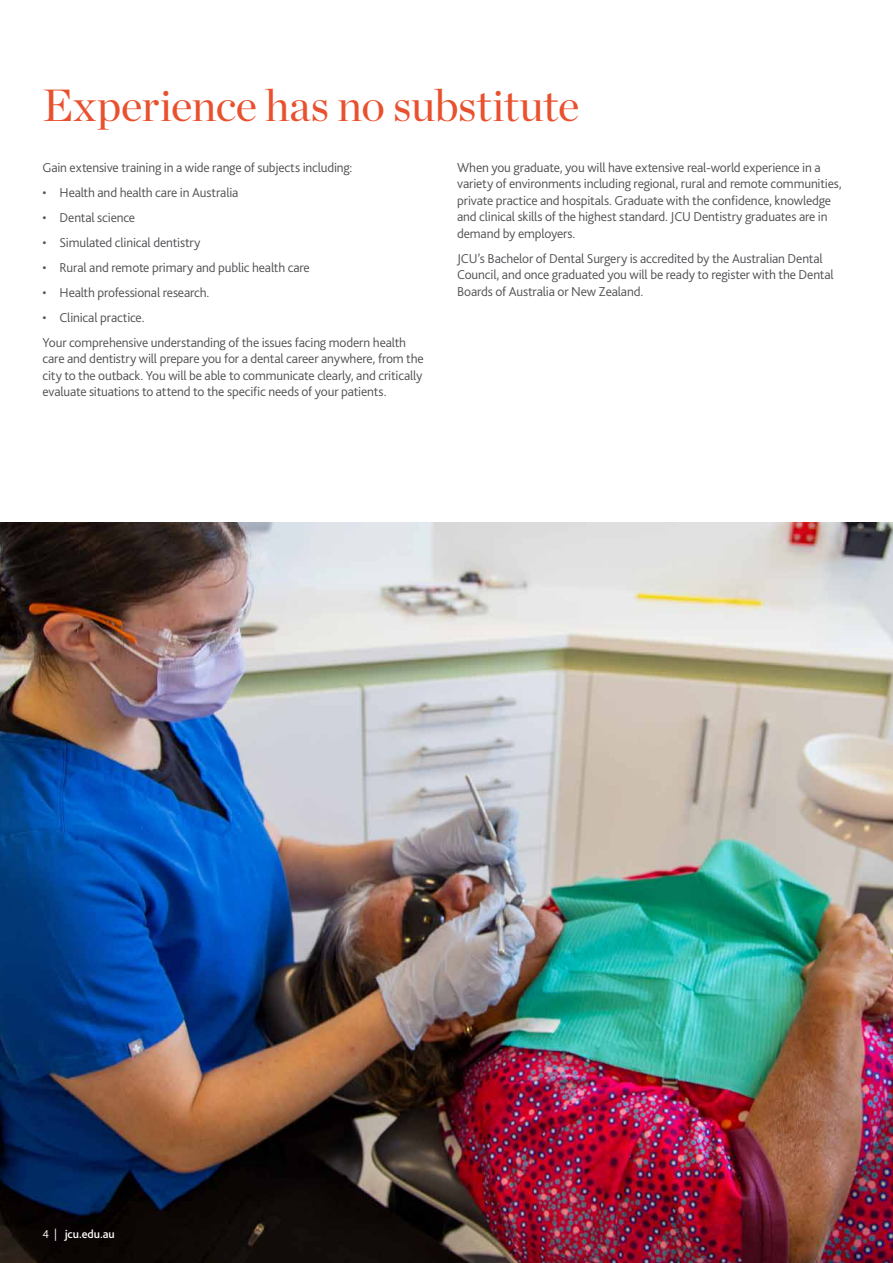
<style>
.page{position:relative;width:893px;height:1263px;background:#fff}
.page>*{position:absolute;margin:0;border:0;box-sizing:border-box;transform-origin:0 0}
.t1{font:45px "Chronicle Display";letter-spacing:-.005em;color:#e9502e}
.t2{font:300 13.5px/16.5px "Bliss 2";letter-spacing:-.01em;color:#504f53}
.t3{font:500 12px "Bliss 2";letter-spacing:-.005em;color:#fff}
.s1{font-weight:300}
</style>
<div class="page">
<img style="left:0;top:523px;width:893px;height:740px">
<h1 class="t1" style="left:43px;top:71px;width:538px">Experience has no substitute</h1>
<p class="t2" style="left:43px;top:159px;width:311px">Gain extensive training in a wide range of subjects including:</p>
<p class="t2" style="left:43px;top:184px;width:197px">• Health and health care in Australia</p>
<p class="t2" style="left:43px;top:209px;width:94px">• Dental science</p>
<p class="t2" style="left:43px;top:234px;width:160px">• Simulated clinical dentistry</p>
<p class="t2" style="left:43px;top:259px;width:269px">• Rural and remote primary and public health care</p>
<p class="t2" style="left:43px;top:284px;width:168px">• Health professional research.</p>
<p class="t2" style="left:43px;top:305px;width:365px;line-height:25px">• Clinical practice.<br>Your comprehensive understanding of the issues facing modern health</p>
<p class="t2" style="left:43px;top:351px;width:383px;text-align:justify">care and dentistry will prepare you for a dental career anywhere, from the city to the outback. You will be able to communicate clearly, and critically evaluate situations to attend to the specific needs of your patients.</p>
<p class="t2" style="left:457px;top:159px;width:386px">When you graduate, you will have extensive real-world experience in a variety of environments including regional, rural and remote communities, private practice and hospitals. Graduate with the confidence, knowledge and clinical skills of the highest standard. JCU Dentistry graduates are in demand by employers.</p>
<p class="t2" style="left:457px;top:250px;width:378px">JCU’s Bachelor of Dental Surgery is accredited by the Australian Dental<br>Council, and once graduated you will be ready to register with the Dental<br>Boards of Australia or New Zealand.</p>
<p class="t3" style="left:43px;top:1227px;width:74px"><span class="s1">4 |</span> jcu.edu.au</p>
</div>
